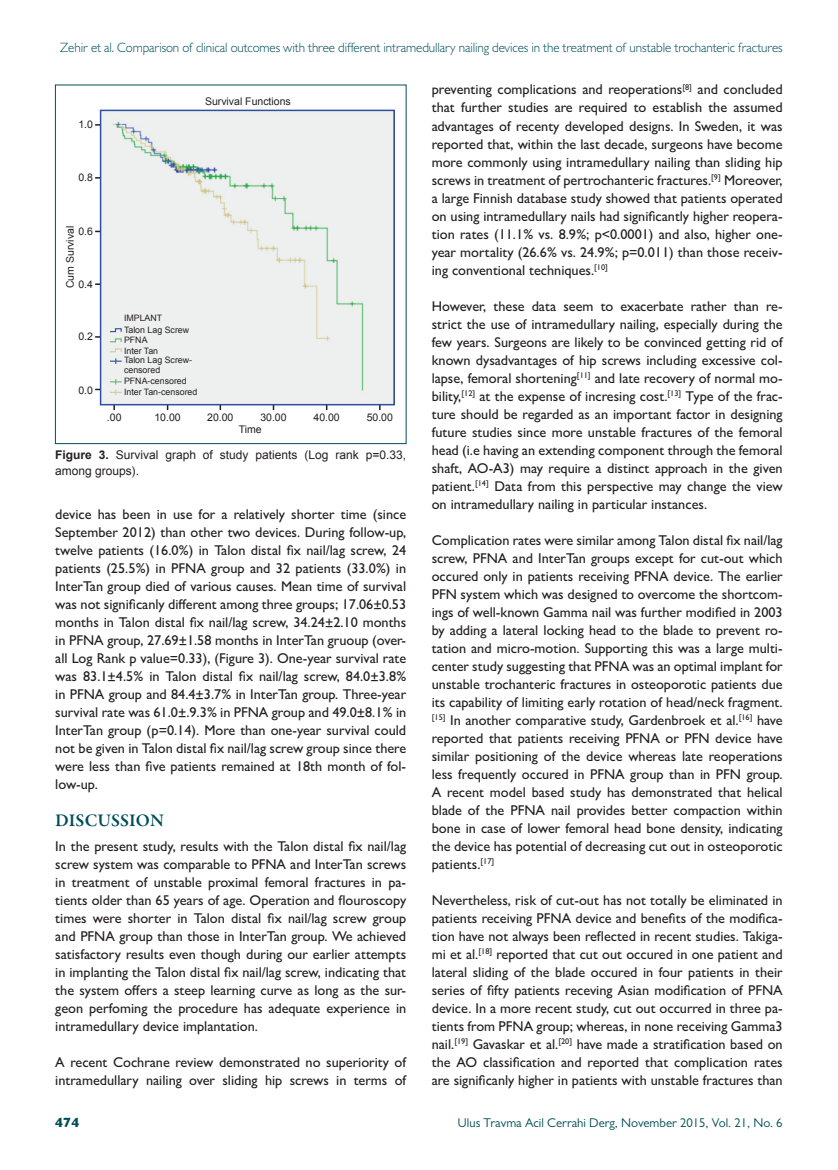
<style>
.page{position:relative;width:838px;height:1170px;background:#fff}
.page>*{position:absolute;margin:0;border:0;box-sizing:border-box;transform-origin:0 0}
.t1{font:600 18px "Garamond Premr Pro";color:#004e59}
.t2{font:500 14.25px/18px "Gill Sans MT Pro";color:#231f20;text-align:justify}
.t3{font:300 13.5px "Gill Sans MT Pro";letter-spacing:-.01em;color:#004e59}
.t4{font:800 13.5px "Gill Sans MT Pro";color:#004e59}
.t5{font:12.75px "Gill Sans MT Pro";color:#004e59}
.t6{font:12px/16.5px "Arial";color:#231f20}
.t7{font:10.5px "Arial";color:#231f20}
.t8{font:8.85px/10.2px "Arial";color:#231f20}
.s1{font-weight:700}
</style>
<div class="page">
<div style="left:103px;top:113px;width:289px;height:289px;background:#eef0ef"></div>
<div style="left:100px;top:110px;width:295px;height:295px;border:2px solid #2f4ea0"></div>
<svg style="left:109px;top:327px;width:13px;height:37px"></svg>
<svg style="left:110px;top:379px;width:12px;height:16px"></svg>
<div style="left:55px;top:85px;width:351px;height:359px;border:1px solid #004e59"></div>
<p class="t3" style="left:60px;top:39px;width:724px">Zehir et al. Comparison of clinical outcomes with three different intramedullary nailing devices in the treatment of unstable trochanteric fractures</p>
<p class="t7" style="left:78px;top:119px;width:16px">1.0</p>
<p class="t7" style="left:205px;top:95px;width:87px">Survival Functions</p>
<p class="t7" style="left:78px;top:172px;width:16px">0.8</p>
<p class="t7" style="left:64px;top:288px;width:64px;rotate:-90deg">Cum Survival</p>
<p class="t7" style="left:78px;top:225px;width:16px">0.6</p>
<p class="t7" style="left:78px;top:278px;width:16px">0.4</p>
<p class="t7" style="left:78px;top:331px;width:16px">0.2</p>
<p class="t7" style="left:78px;top:384px;width:16px">0.0</p>
<p class="t8" style="left:124px;top:312px;width:67px;line-height:11.9px">IMPLANT<br>Talon Lag Screw</p>
<p class="t8" style="left:124px;top:335px;width:75px">PFNA<br>Inter Tan<br>Talon Lag Screw&shy;censored<br>PFNA-censored<br>Inter Tan-censored</p>
<p class="t7" style="left:107px;top:411px;width:16px">.00</p>
<p class="t7" style="left:154px;top:411px;width:28px">10.00</p>
<p class="t7" style="left:207px;top:411px;width:28px">20.00</p>
<p class="t7" style="left:260px;top:411px;width:28px">30.00</p>
<p class="t7" style="left:313px;top:411px;width:28px">40.00</p>
<p class="t7" style="left:367px;top:411px;width:28px">50.00</p>
<p class="t7" style="left:239px;top:423px;width:24px">Time</p>
<p class="t6" style="left:55px;top:446px;width:352px"><span class="s1">Figure 3.</span> Survival graph of study patients (Log rank p=0.33, among groups).</p>
<p class="t2" style="left:55px;top:505px;width:352px">device has been in use for a relatively shorter time (since September 2012) than other two devices. During follow-up, twelve patients (16.0%) in Talon distal fix nail/lag screw, 24 patients (25.5%) in PFNA group and 32 patients (33.0%) in InterTan group died of various causes. Mean time of survival was not significanly different among three groups; 17.06±0.53 months in Talon distal fix nail/lag screw, 34.24±2.10 months in PFNA group, 27.69±1.58 months in InterTan gruoup (over&shy;all Log Rank p value=0.33), (Figure 3). One-year survival rate was 83.1±4.5% in Talon distal fix nail/lag screw, 84.0±3.8% in PFNA group and 84.4±3.7% in InterTan group. Three-year survival rate was 61.0±.9.3% in PFNA group and 49.0±8.1% in InterTan group (p=0.14). More than one-year survival could not be given in Talon distal fix nail/lag screw group since there were less than five patients remained at 18th month of fol&shy;low-up.</p>
<p class="t1" style="left:55px;top:809px;width:110px">DISCUSSION</p>
<p class="t2" style="left:55px;top:836px;width:352px">In the present study, results with the Talon distal fix nail/lag screw system was comparable to PFNA and InterTan screws in treatment of unstable proximal femoral fractures in pa&shy;tients older than 65 years of age. Operation and flouroscopy times were shorter in Talon distal fix nail/lag screw group and PFNA group than those in InterTan group. We achieved satisfactory results even though during our earlier attempts in implanting the Talon distal fix nail/lag screw, indicating that the system offers a steep learning curve as long as the sur&shy;geon perfoming the procedure has adequate experience in intramedullary device implantation.</p>
<p class="t2" style="left:55px;top:1053px;width:352px">A recent Cochrane review demonstrated no superiority of intramedullary nailing over sliding hip screws in terms of</p>
<p class="t2" style="left:432px;top:80px;width:352px">preventing complications and reoperations<sup>[8]</sup> and concluded that further studies are required to establish the assumed advantages of recenty developed designs. In Sweden, it was reported that, within the last decade, surgeons have become more commonly using intramedullary nailing than sliding hip screws in treatment of pertrochanteric fractures.<sup>[9]</sup> Moreover, a large Finnish database study showed that patients operated on using intramedullary nails had significantly higher reopera&shy;tion rates (11.1% vs. 8.9%; p&lt;0.0001) and also, higher one&shy;year mortality (26.6% vs. 24.9%; p=0.011) than those receiv&shy;ing conventional techniques.<sup>[10]</sup></p>
<p class="t2" style="left:432px;top:297px;width:352px">However, these data seem to exacerbate rather than re&shy;strict the use of intramedullary nailing, especially during the few years. Surgeons are likely to be convinced getting rid of known dysadvantages of hip screws including excessive col&shy;lapse, femoral shortening<sup>[11]</sup> and late recovery of normal mo&shy;bility,<sup>[12]</sup> at the expense of incresing cost.<sup>[13]</sup> Type of the frac&shy;ture should be regarded as an important factor in designing future studies since more unstable fractures of the femoral head (i.e having an extending component through the femoral shaft, AO-A3) may require a distinct approach in the given patient.<sup>[14]</sup> Data from this perspective may change the view on intramedullary nailing in particular instances.</p>
<p class="t2" style="left:432px;top:531px;width:352px">Complication rates were similar among Talon distal fix nail/lag screw, PFNA and InterTan groups except for cut-out which occured only in patients receiving PFNA device. The earlier PFN system which was designed to overcome the shortcom&shy;ings of well-known Gamma nail was further modified in 2003 by adding a lateral locking head to the blade to prevent ro&shy;tation and micro-motion. Supporting this was a large multi&shy;center study suggesting that PFNA was an optimal implant for unstable trochanteric fractures in osteoporotic patients due its capability of limiting early rotation of head/neck fragment. <sup>[15]</sup> In another comparative study, Gardenbroek et al.<sup>[16]</sup> have reported that patients receiving PFNA or PFN device have similar positioning of the device whereas late reoperations less frequently occured in PFNA group than in PFN group.<br>A recent model based study has demonstrated that helical blade of the PFNA nail provides better compaction within bone in case of lower femoral head bone density, indicating the device has potential of decreasing cut out in osteoporotic patients.<sup>[17]</sup></p>
<p class="t2" style="left:432px;top:891px;width:352px">Nevertheless, risk of cut-out has not totally be eliminated in patients receiving PFNA device and benefits of the modifica&shy;tion have not always been reflected in recent studies. Takiga&shy;mi et al.<sup>[18]</sup> reported that cut out occured in one patient and lateral sliding of the blade occured in four patients in their series of fifty patients receving Asian modification of PFNA device. In a more recent study, cut out occurred in three pa&shy;tients from PFNA group; whereas, in none receiving Gamma3 nail.<sup>[19]</sup> Gavaskar et al.<sup>[20]</sup> have made a stratification based on the AO classification and reported that complication rates are significanly higher in patients with unstable fractures than</p>
<p class="t4" style="left:55px;top:1114px;width:26px">474</p>
<p class="t5" style="left:458px;top:1115px;width:326px">Ulus Travma Acil Cerrahi Derg, November 2015, Vol. 21, No. 6</p>
</div>
